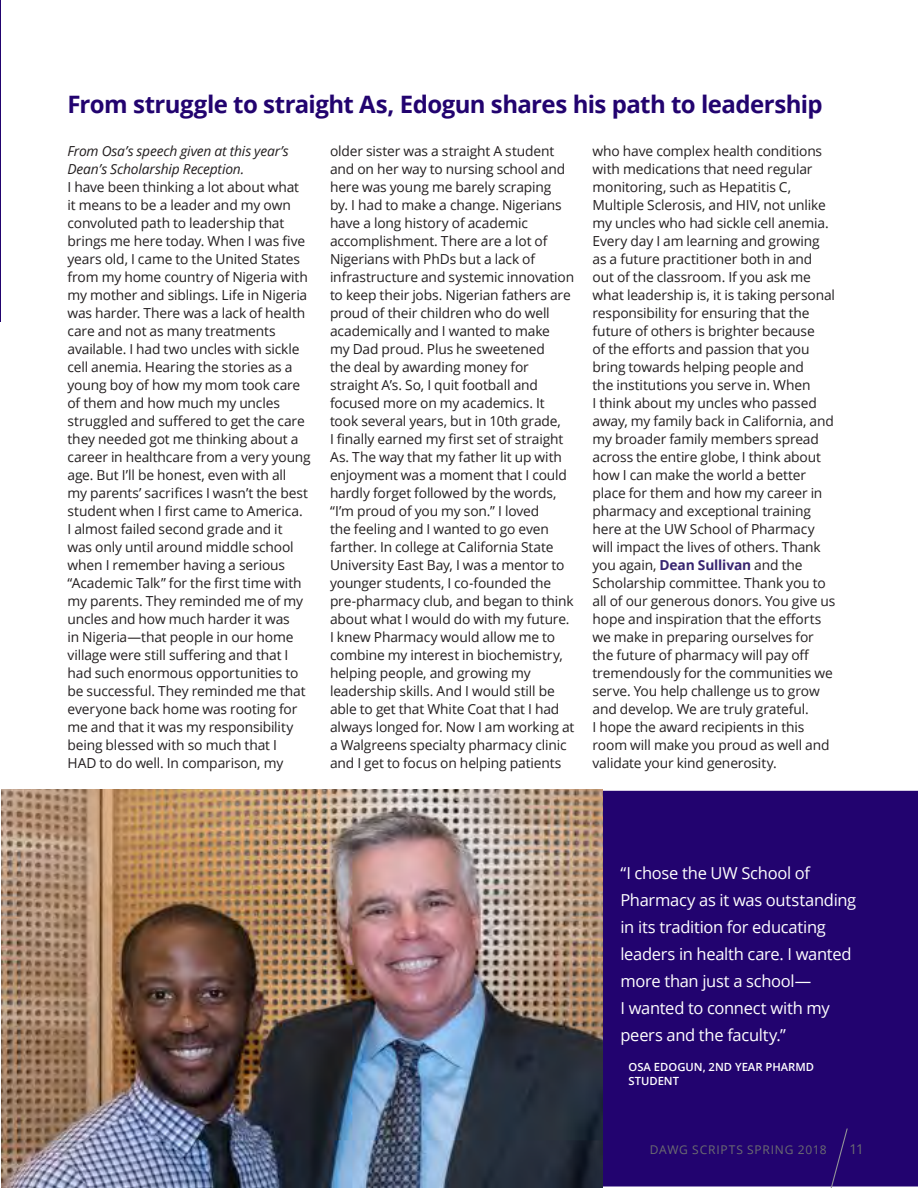
<style>
.page{position:relative;width:918px;height:1188px;background:#fff}
.page>*{position:absolute;margin:0;border:0;box-sizing:border-box;transform-origin:0 0}
.t1{font:700 24px "Open Sans";letter-spacing:-.025em;color:#22036f}
.t2{font:16.5px/27px "Open Sans";letter-spacing:-.02em;color:#fff}
.t3{font:13.8px/18px "Open Sans";letter-spacing:-.01em;color:#231f20}
.t4{font:italic 13.8px/18px "Open Sans";letter-spacing:-.01em;color:#231f20}
.t5{font:13.5px "Open Sans";color:#6c6d70}
.t6{font:12px "Open Sans";letter-spacing:.065em;color:#6c6d70}
.t7{font:600 11.25px/14.2px "Open Sans";color:#fff}
.s1{font-weight:700;color:#382571}
</style>
<div class="page">
<div style="left:603px;top:790px;width:315px;height:397px;background:#22036f"></div>
<img style="left:2px;top:789px;width:601px;height:399px">
<hr style="left:0;top:0;width:1px;height:322px;background:#22036f">
<svg style="left:821px;top:1127px;width:28px;height:61px;background:#2b0e73"></svg>
<h1 class="t1" style="left:68px;top:87px;width:757px">From struggle to straight As, Edogun shares his path to leadership</h1>
<p class="t4" style="left:68px;top:142px;width:223px">From Osa’s speech given at this year’s<br>Dean’s Scholarship Reception.</p>
<p class="t3" style="left:68px;top:178px;width:245px">I have been thinking a lot about what it means to be a leader and my own convoluted path to leadership that brings me here today. When I was five years old, I came to the United States from my home country of Nigeria with my mother and siblings. Life in Nigeria was harder. There was a lack of health care and not as many treatments available. I had two uncles with sickle cell anemia. Hearing the stories as a young boy of how my mom took care of them and how much my uncles struggled and suffered to get the care they needed got me thinking about a career in healthcare from a very young age. But I’ll be honest, even with all<br>my parents’ sacrifices I wasn’t the best student when I first came to America.<br>I almost failed second grade and it<br>was only until around middle school when I remember having a serious “Academic Talk” for the first time with my parents. They reminded me of my uncles and how much harder it was<br>in Nigeria—that people in our home village were still suffering and that I had such enormous opportunities to be successful. They reminded me that everyone back home was rooting for me and that it was my responsibility being blessed with so much that I<br>HAD to do well. In comparison, my</p>
<p class="t3" style="left:330px;top:142px;width:246px">older sister was a straight A student and on her way to nursing school and here was young me barely scraping<br>by. I had to make a change. Nigerians have a long history of academic accomplishment. There are a lot of Nigerians with PhDs but a lack of infrastructure and systemic innovation to keep their jobs. Nigerian fathers are proud of their children who do well academically and I wanted to make<br>my Dad proud. Plus he sweetened<br>the deal by awarding money for straight A’s. So, I quit football and focused more on my academics. It took several years, but in 10th grade,<br>I finally earned my first set of straight As. The way that my father lit up with enjoyment was a moment that I could hardly forget followed by the words, “I’m proud of you my son.” I loved<br>the feeling and I wanted to go even farther. In college at California State University East Bay, I was a mentor to younger students, I co-founded the pre-pharmacy club, and began to think about what I would do with my future.<br>I knew Pharmacy would allow me to combine my interest in biochemistry, helping people, and growing my leadership skills. And I would still be able to get that White Coat that I had always longed for. Now I am working at a Walgreens specialty pharmacy clinic and I get to focus on helping patients</p>
<p class="t3" style="left:593px;top:141px;width:244px">who have complex health conditions with medications that need regular monitoring, such as Hepatitis C, Multiple Sclerosis, and HIV, not unlike my uncles who had sickle cell anemia.<br>Every day I am learning and growing as a future practitioner both in and out of the classroom. If you ask me what leadership is, it is taking personal responsibility for ensuring that the future of others is brighter because<br>of the efforts and passion that you bring towards helping people and<br>the institutions you serve in. When<br>I think about my uncles who passed away, my family back in California, and my broader family members spread across the entire globe, I think about how I can make the world a better place for them and how my career in pharmacy and exceptional training here at the UW School of Pharmacy will impact the lives of others. Thank you again, <span class="s1">Dean Sullivan</span> and the Scholarship committee. Thank you to all of our generous donors. You give us hope and inspiration that the efforts we make in preparing ourselves for the future of pharmacy will pay off tremendously for the communities we serve. You help challenge us to grow and develop. We are truly grateful.<br>I hope the award recipients in this room will make you proud as well and validate your kind generosity.</p>
<p class="t2" style="left:620px;top:859px;width:237px">“I chose the UW School of<br>Pharmacy as it was outstanding in its tradition for educating leaders in health care. I wanted more than just a school—<br>I wanted to connect with my peers and the faculty.”</p>
<p class="t7" style="left:629px;top:1060px;width:187px">OSA EDOGUN, 2ND YEAR PHARMD<br>STUDENT</p>
<p class="t6" style="left:650px;top:1141px;width:178px">DAWG SCRIPTS SPRING 2018</p>
<p class="t5" style="left:850px;top:1139px;width:16px">11</p>
</div>
